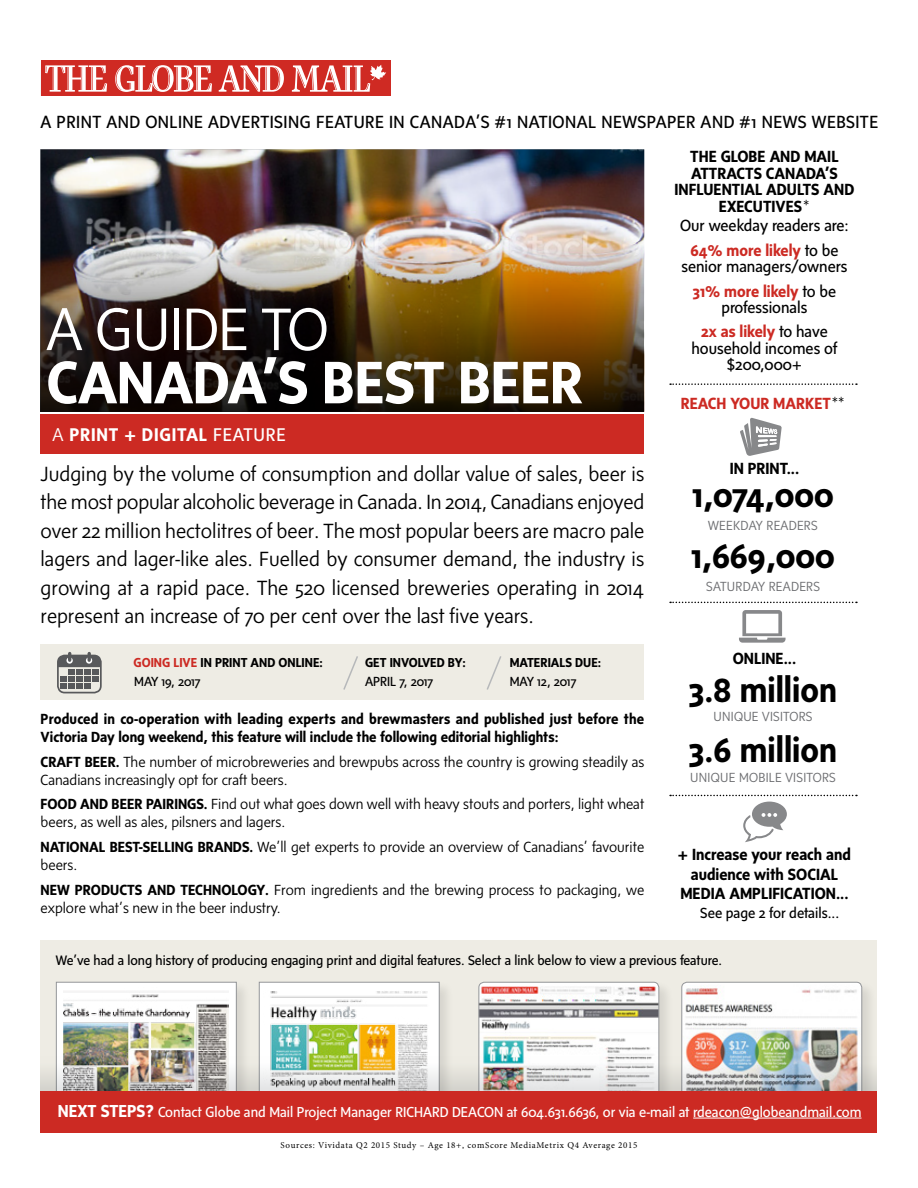
<style>
.page{position:relative;width:918px;height:1188px;background:#fff}
.page>*{position:absolute;margin:0;border:0;box-sizing:border-box;transform-origin:0 0}
.t1{font:700 61.2px "G Msans";letter-spacing:-.01em;color:#fff}
.t2{font:300 61.2px "G Msans";letter-spacing:-.01em;color:#fff}
.t3{font:700 35.55px "G Msans";color:#000}
.t4{font:300 21px/28.5px "G Msans";color:#000;text-align:justify}
.t5{font:700 18.75px "G Msans";letter-spacing:.04em;color:#fff}
.t6{font:18px "G Msans";letter-spacing:.025em;color:#000}
.t7{font:700 16.5px/16.5px "G Msans";color:#000;text-align:center}
.t8{font:16.5px/24.3px "G Msans";color:#000;text-align:center}
.t9{font:700 16.5px "G Msans";color:#cc2a23}
.t10{font:300 15px/18px "G Msans";color:#000}
.t11{font:700 15px/18px "G Msans";color:#000}
.t12{font:15px "G Msans";color:#000}
.t13{font:14.7px "G Msans";color:#fff}
.t14{font:13.95px "G Msans";color:#000}
.t15{font:300 13.5px "G Msans";letter-spacing:.02em;color:#6d6e71}
.t16{font:13.5px "G Msans";color:#000}
.t17{font:700 13.35px "G Msans";color:#000}
.t18{font:9px "Minion Pro";letter-spacing:.07em;color:#000}
.s1{font-weight:300}
.s2{font-weight:400}
.s3{color:#cc2a23}
.s4{font-weight:700}
.s5{font-weight:300;font-size:13.5px}
.s6{font-weight:700;color:#cc2a23}
.s7{font-weight:300;font-size:13.5px;color:#000}
.s8{font-weight:700;font-size:17.7px}
</style>
<div class="page">
<img style="left:40px;top:149px;width:604px;height:263px">
<img style="left:41px;top:207px;width:603px;height:205px">
<div style="left:41px;top:415px;width:603px;height:39px;background:#cc2a23"></div>
<div style="left:41px;top:60px;width:350px;height:36px;background:#cf2a23"></div>
<svg style="left:45px;top:65px;width:341px;height:27px"></svg>
<div style="left:40px;top:940px;width:838px;height:155px;background:#eeece4"></div>
<div style="left:55px;top:981px;width:197px;height:135px;background:#e5e3db"></div>
<div style="left:56px;top:982px;width:180px;height:119px;background:#fff"></div>
<img style="left:64px;top:991px;width:165px;height:65px">
<div style="left:56px;top:982px;width:181px;height:119px;border:1px solid #939598"></div>
<div style="left:258px;top:981px;width:197px;height:135px;background:#000;opacity:.1"></div>
<div style="left:259px;top:982px;width:180px;height:119px;background:#fff"></div>
<img style="left:270px;top:991px;width:158px;height:65px">
<div style="left:259px;top:982px;width:180px;height:119px;border:1px solid #939598"></div>
<div style="left:478px;top:981px;width:196px;height:138px;background:#000;opacity:.1"></div>
<svg style="left:478px;top:982px;width:181px;height:74px;background:#d8d7d5"></svg>
<div style="left:681px;top:981px;width:196px;height:138px;background:#000;opacity:.1"></div>
<img style="left:681px;top:982px;width:181px;height:74px">
<div style="left:40px;top:1091px;width:838px;height:41px;background:#cc2a23"></div>
<hr style="left:693px;top:1118px;width:169px;height:1px;background:#fff">
<img style="left:40px;top:1056px;width:838px;height:35px">
<div style="left:41px;top:644px;width:603px;height:56px;background:#eeece4"></div>
<svg style="left:343px;top:656px;width:15px;height:34px"></svg>
<svg style="left:487px;top:656px;width:14px;height:34px"></svg>
<div style="left:57px;top:655px;width:45px;height:38px;border:2px solid #58595b;border-radius:7px"></div>
<svg style="left:58px;top:654px;width:43px;height:35px"></svg>
<svg style="left:670px;top:602px;width:187px;height:1px"></svg>
<svg style="left:670px;top:383px;width:187px;height:2px"></svg>
<svg style="left:670px;top:795px;width:187px;height:1px"></svg>
<svg style="left:740px;top:418px;width:42px;height:38px"></svg>
<svg style="left:739px;top:610px;width:47px;height:33px"></svg>
<svg style="left:743px;top:802px;width:44px;height:40px"></svg>
<p class="t6" style="left:41px;top:112px;width:839px">A PRINT AND ONLINE ADVERTISING FEATURE IN CANADA’S #1 NATIONAL NEWSPAPER AND #1 NEWS WEBSITE</p>
<h1 class="t2" style="left:46px;top:295px;width:284px">A GUIDE TO</h1>
<h1 class="t1" style="left:46px;top:348px;width:538px">CANADA’S BEST BEER</h1>
<p class="t5" style="left:53px;top:424px;width:235px"><span class="s1">A</span> PRINT + DIGITAL <span class="s2">FEATURE</span></p>
<p class="t4" style="left:41px;top:460px;width:605px">Judging by the volume of consumption and dollar value of sales, beer is the most popular alcoholic beverage in Canada. In 2014, Canadians enjoyed over 22 million hectolitres of beer. The most popular beers are macro pale lagers and lager-like ales. Fuelled by consumer demand, the industry is growing at a rapid pace. The 520 licensed breweries operating in 2014 represent an increase of 70 per cent over the last five years.</p>
<p class="t17" style="left:134px;top:654px;width:191px"><span class="s3">GOING LIVE</span> IN PRINT AND ONLINE:</p>
<p class="t16" style="left:134px;top:674px;width:68px">MAY 19, 2017</p>
<p class="t16" style="left:365px;top:674px;width:70px">APRIL 7, 2017</p>
<p class="t16" style="left:510px;top:674px;width:68px">MAY 12, 2017</p>
<p class="t17" style="left:365px;top:654px;width:102px">GET INVOLVED BY:</p>
<p class="t17" style="left:510px;top:654px;width:93px">MATERIALS DUE:</p>
<p class="t11" style="left:41px;top:710px;width:605px">Produced in co-operation with leading experts and brewmasters and published just before the<br>Victoria Day long weekend, this feature will include the following editorial highlights:</p>
<p class="t10" style="left:41px;top:753px;width:605px"><span class="s4">CRAFT BEER.</span> The number of microbreweries and brewpubs across the country is growing steadily as<br>Canadians increasingly opt for craft beers.</p>
<p class="t10" style="left:41px;top:795px;width:605px"><span class="s4">FOOD AND BEER PAIRINGS.</span> Find out what goes down well with heavy stouts and porters, light wheat beers, as well as ales, pilsners and lagers.</p>
<p class="t10" style="left:41px;top:838px;width:605px"><span class="s4">NATIONAL BEST-SELLING BRANDS.</span> We’ll get experts to provide an overview of Canadians’ favourite beers.</p>
<p class="t10" style="left:41px;top:881px;width:605px"><span class="s4">NEW PRODUCTS AND TECHNOLOGY.</span> From ingredients and the brewing process to packaging, we explore what’s new in the beer industry.</p>
<p class="t7" style="left:675px;top:148px;width:181px">THE GLOBE AND MAIL<br>ATTRACTS CANADA’S<br>INFLUENTIAL ADULTS AND<br>EXECUTIVES<span class="s5">*</span></p>
<p class="t8" style="left:680px;top:214px;width:170px">Our weekday readers are:<br><span class="s6">64% more likely</span> to be</p>
<p class="t8" style="left:681px;top:254px;width:168px">senior managers/owners<br><span class="s6">31% more likely</span> to be</p>
<p class="t8" style="left:701px;top:295px;width:128px">professionals<br><span class="s6">2x as likely</span> to have</p>
<p class="t8" style="left:691px;top:340px;width:148px;line-height:16.5px">household incomes of $200,000+</p>
<p class="t9" style="left:681px;top:394px;width:166px">REACH YOUR MARKET<span class="s7">**</span></p>
<p class="t7" style="left:730px;top:460px;width:71px">IN PRINT...</p>
<h2 class="t3" style="left:692px;top:475px;width:143px">1,074,000</h2>
<p class="t15" style="left:708px;top:518px;width:111px">WEEKDAY READERS</p>
<h2 class="t3" style="left:691px;top:535px;width:145px">1,669,000</h2>
<p class="t15" style="left:706px;top:579px;width:115px">SATURDAY READERS</p>
<p class="t7" style="left:733px;top:650px;width:65px">ONLINE...</p>
<h2 class="t3" style="left:689px;top:670px;width:150px">3.8 million</h2>
<p class="t15" style="left:714px;top:709px;width:100px">UNIQUE VISITORS</p>
<h2 class="t3" style="left:689px;top:730px;width:150px">3.6 million</h2>
<p class="t15" style="left:690px;top:770px;width:147px">UNIQUE MOBILE VISITORS</p>
<p class="t7" style="left:678px;top:845px;width:174px;line-height:19.5px">+ Increase your reach and audience with SOCIAL<br>MEDIA AMPLIFICATION...</p>
<p class="t12" style="left:700px;top:904px;width:140px">See page 2 for details...</p>
<p class="t14" style="left:56px;top:952px;width:668px">We’ve had a long history of producing engaging print and digital features. Select a link below to view a previous feature.</p>
<p class="t13" style="left:58px;top:1103px;width:805px"><span class="s8">NEXT STEPS?</span> Contact Globe and Mail Project Manager RICHARD DEACON at 604.631.6636, or via e-mail at rdeacon@globeandmail.com</p>
<p class="t18" style="left:281px;top:1139px;width:358px">Sources: Vividata Q2 2015 Study – Age 18+, comScore MediaMetrix Q4 Average 2015</p>
</div>
